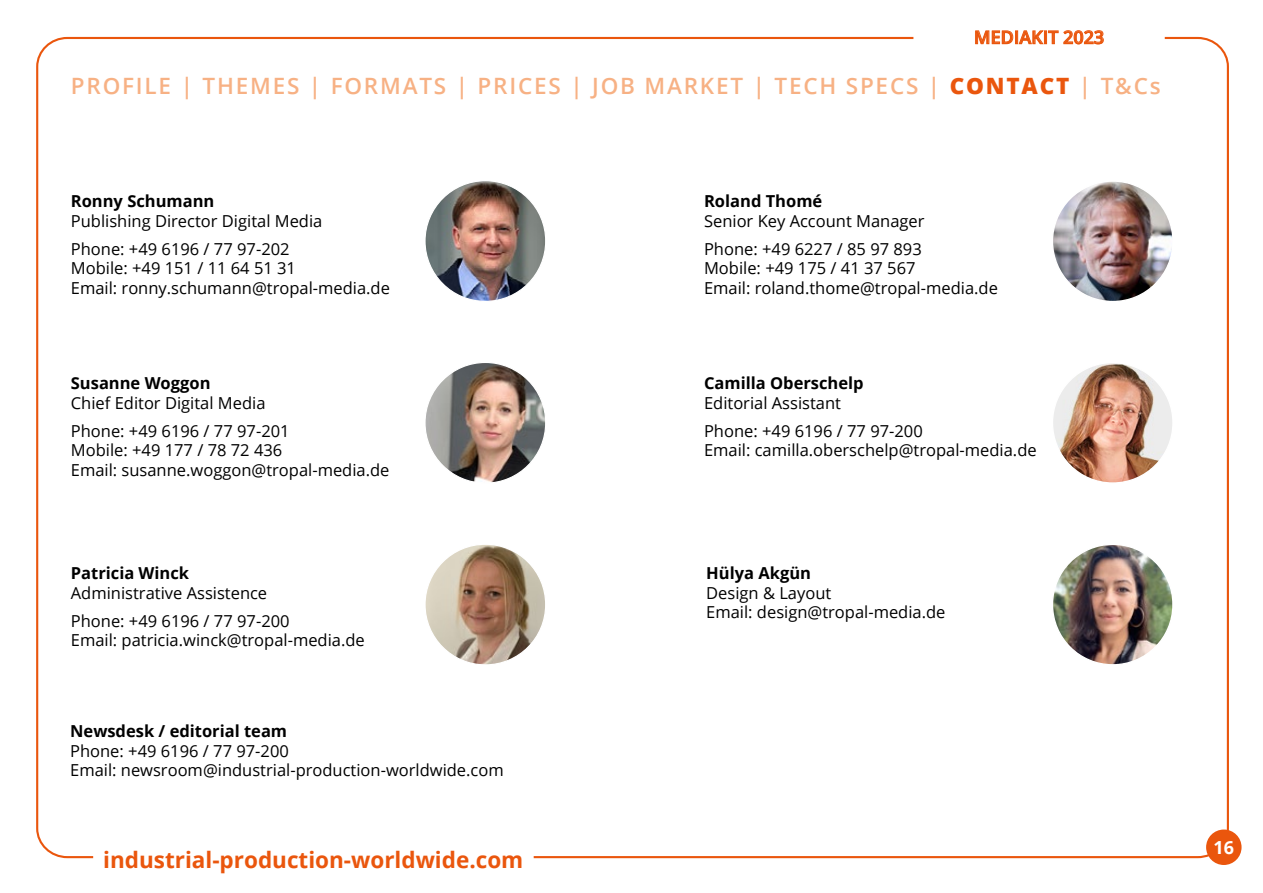
<style>
.page{position:relative;width:1263px;height:893px;background:#fff}
.page>*{position:absolute;margin:0;border:0;box-sizing:border-box;transform-origin:0 0}
.t1{font:600 22.5px "Open Sans";letter-spacing:.08em;color:#f7b184}
.t2{font:700 22.5px "Open Sans";color:#ea560d}
.t3{font:600 18px "Open Sans";color:#ea560d}
.t4{font:700 18px "Open Sans";color:#fff}
.t5{font:16.5px/28px "Open Sans";color:#000}
.t6{font:700 16.5px "Open Sans";color:#000}
.s1{font-weight:800;color:#ea560d}
</style>
<div class="page">
<svg style="left:913px;top:30px;width:252px;height:15px"></svg>
<div style="left:1206px;top:829px;width:35px;height:36px;background:#ea560d;border-radius:50%"></div>
<img style="left:425px;top:181px;width:121px;height:120px;border-radius:60px">
<img style="left:425px;top:362px;width:121px;height:121px;border-radius:60px">
<img style="left:1052px;top:181px;width:121px;height:121px;border-radius:60px">
<img style="left:1052px;top:363px;width:121px;height:120px;border-radius:60px">
<img style="left:425px;top:544px;width:121px;height:121px;border-radius:60px">
<img style="left:1053px;top:544px;width:120px;height:121px;border-radius:58px">
<p class="t3" style="left:974px;top:25px;width:132px">MEDIAKIT 2023</p>
<h1 class="t1" style="left:71px;top:70px;width:1091px">PROFILE | THEMES | FORMATS | PRICES | JOB MARKET | TECH SPECS | <span class="s1">CONTACT</span> | T&amp;Cs</h1>
<p class="t6" style="left:71px;top:189px;width:145px">Ronny Schumann</p>
<p class="t5" style="left:71px;top:206px;width:253px">Publishing Director Digital Media<br>Phone: +49 6196 / 77 97-202</p>
<p class="t5" style="left:71px;top:258px;width:321px;line-height:19.5px">Mobile: +49 151 / 11 64 51 31<br>Email: ronny.schumann@tropal-media.de</p>
<p class="t6" style="left:71px;top:371px;width:141px">Susanne Woggon</p>
<p class="t5" style="left:71px;top:388px;width:220px">Chief Editor Digital Media<br>Phone: +49 6196 / 77 97-201</p>
<p class="t5" style="left:71px;top:440px;width:320px;line-height:19.5px">Mobile: +49 177 / 78 72 436<br>Email: susanne.woggon@tropal-media.de</p>
<p class="t6" style="left:71px;top:562px;width:120px">Patricia Winck</p>
<p class="t5" style="left:71px;top:578px;width:220px">Administrative Assistence<br>Phone: +49 6196 / 77 97-200</p>
<p class="t5" style="left:71px;top:626px;width:295px">Email: patricia.winck@tropal-media.de</p>
<p class="t6" style="left:70px;top:719px;width:219px">Newsdesk / editorial team</p>
<p class="t5" style="left:70px;top:740px;width:435px;line-height:19.5px">Phone: +49 6196 / 77 97-200<br>Email: newsroom@industrial-production-worldwide.com</p>
<h1 class="t2" style="left:103px;top:844px;width:422px">industrial-production-worldwide.com</h1>
<p class="t6" style="left:704px;top:189px;width:120px">Roland Thomé</p>
<p class="t5" style="left:704px;top:206px;width:222px">Senior Key Account Manager<br>Phone: +49 6227 / 85 97 893</p>
<p class="t5" style="left:704px;top:258px;width:295px;line-height:19.5px">Mobile: +49 175 / 41 37 567<br>Email: roland.thome@tropal-media.de</p>
<p class="t6" style="left:704px;top:371px;width:161px">Camilla Oberschelp</p>
<p class="t5" style="left:704px;top:388px;width:220px">Editorial Assistant<br>Phone: +49 6196 / 77 97-200</p>
<p class="t5" style="left:704px;top:436px;width:334px">Email: camilla.oberschelp@tropal-media.de</p>
<p class="t6" style="left:706px;top:562px;width:106px">Hülya Akgün</p>
<p class="t5" style="left:706px;top:583px;width:241px;line-height:19.5px">Design &amp; Layout<br>Email: design@tropal-media.de</p>
<p class="t4" style="left:1213px;top:835px;width:22px">16</p>
</div>
